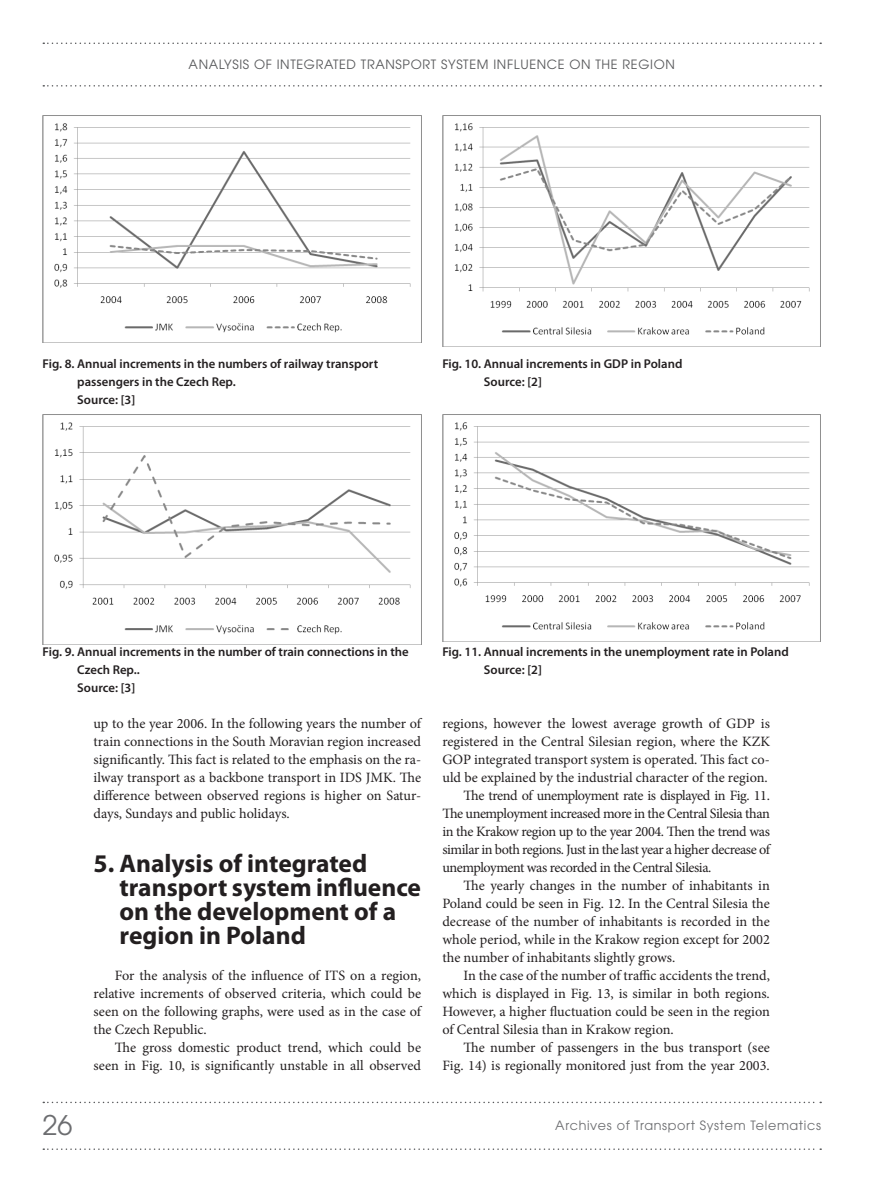
<style>
.page{position:relative;width:872px;height:1191px;background:#fff}
.page>*{position:absolute;margin:0;border:0;box-sizing:border-box;transform-origin:0 0}
.t1{font:27px "ITC Avant Garde Pro";color:#6c6d70}
.punkt_duzy{font:700 25.5px/24px "Myriad Pro";color:#231f20}
.tekst{font:14.25px/18px "Minion Pro";color:#231f20;text-align:justify}
.tab_i_rys_podpis{font:600 12.75px/18px "Myriad Pro";color:#231f20}
.t2{font:12.75px "ITC Avant Garde Pro";letter-spacing:.05em;color:#57585a}
.t3{font:12.75px "ITC Avant Garde Pro";letter-spacing:.05em;color:#6c6d70}
</style>
<div class="page">
<svg style="left:43px;top:43px;width:778px;height:1px"></svg>
<svg style="left:43px;top:85px;width:778px;height:2px"></svg>
<svg style="left:43px;top:1101px;width:778px;height:2px"></svg>
<svg style="left:43px;top:1148px;width:778px;height:2px"></svg>
<img style="left:43px;top:116px;width:368px;height:226px">
<img style="left:43px;top:414px;width:378px;height:231px">
<img style="left:442px;top:115px;width:379px;height:232px">
<img style="left:442px;top:414px;width:379px;height:227px">
<p class="t2" style="left:189px;top:56px;width:488px">ANALYSIS OF INTEGRATED TRANSPORT SYSTEM INFLUENCE ON THE REGION</p>
<p class="tab_i_rys_podpis" style="left:77px;top:354px;width:302px;text-indent:-35px">Fig. 8. Annual increments in the numbers of railway transport passengers in the Czech Rep.<br>Source: [3]</p>
<p class="tab_i_rys_podpis" style="left:484px;top:354px;width:200px;text-indent:-42px">Fig. 10. Annual increments in GDP in Poland<br>Source: [2]</p>
<p class="tab_i_rys_podpis" style="left:77px;top:642px;width:333px;text-indent:-35px">Fig. 9. Annual increments in the number of train connections in the<br>Czech Rep..<br>Source: [3]</p>
<p class="tab_i_rys_podpis" style="left:484px;top:642px;width:306px;text-indent:-42px">Fig. 11. Annual increments in the unemployment rate in Poland<br>Source: [2]</p>
<p class="tekst" style="left:94px;top:714px;width:329px">up to the year 2006. In the following years the number of train connections in the South Moravian region increased significantly. This fact is related to the emphasis on the ra&shy;ilway transport as a backbone transport in IDS JMK. The difference between observed regions is higher on Satur&shy;days, Sundays and public holidays.</p>
<p class="punkt_duzy" style="left:119px;top:850px;width:303px;text-indent:-26px">5. Analysis of integrated transport system influence on the development of a region in Poland</p>
<p class="tekst" style="left:94px;top:966px;width:329px;text-indent:21px">For the analysis of the influence of ITS on a region, relative increments of observed criteria, which could be seen on the following graphs, were used as in the case of the Czech Republic.</p>
<p class="tekst" style="left:94px;top:1038px;width:329px;text-align:right">The gross domestic product trend, which could be seen in Fig. 10, is significantly unstable in all observed</p>
<p class="tekst" style="left:442px;top:714px;width:329px">regions, however the lowest average growth of GDP is registered in the Central Silesian region, where the KZK GOP integrated transport system is operated. This fact co&shy;uld be explained by the industrial character of the region.</p>
<p class="tekst" style="left:442px;top:786px;width:329px;text-indent:21px">The trend of unemployment rate is displayed in Fig. 11.<br>The unemployment increased more in the Central Silesia than in the Krakow region up to the year 2004. Then the trend was similar in both regions. Just in the last year a higher decrease of unemployment was recorded in the Central Silesia.</p>
<p class="tekst" style="left:442px;top:876px;width:329px;text-indent:21px">The yearly changes in the number of inhabitants in Poland could be seen in Fig. 12. In the Central Silesia the decrease of the number of inhabitants is recorded in the whole period, while in the Krakow region except for 2002 the number of inhabitants slightly grows.</p>
<p class="tekst" style="left:442px;top:966px;width:329px;text-indent:21px">In the case of the number of traffic accidents the trend, which is displayed in Fig. 13, is similar in both regions.<br>However, a higher fluctuation could be seen in the region of Central Silesia than in Krakow region.</p>
<p class="tekst" style="left:442px;top:1038px;width:329px;text-align:right">The number of passengers in the bus transport (see<br>Fig. 14) is regionally monitored just from the year 2003.</p>
<h1 class="t1" style="left:43px;top:1108px;width:31px">26</h1>
<p class="t3" style="left:555px;top:1117px;width:267px">Archives of Transport System Telematics</p>
</div>
